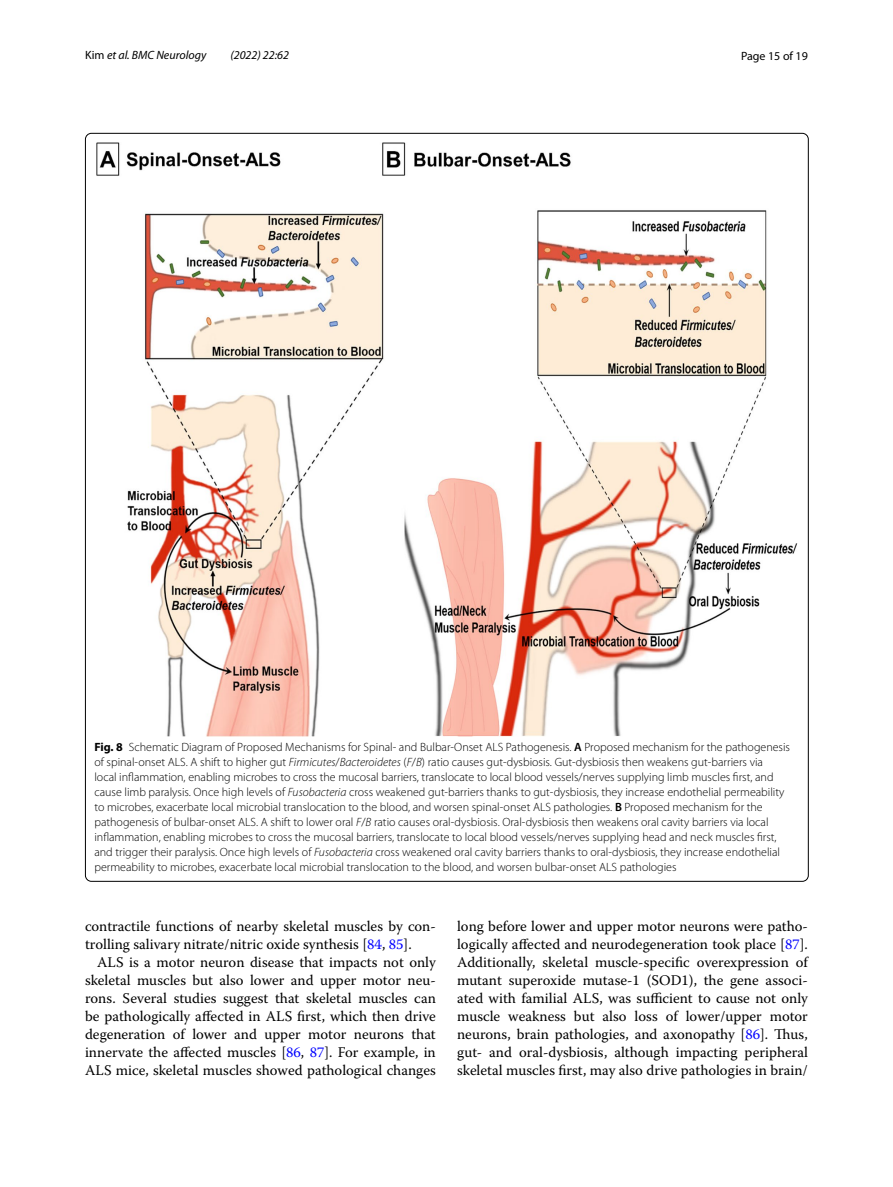
<style>
.page{position:relative;width:893px;height:1187px;background:#fff}
.page>*{position:absolute;margin:0;border:0;box-sizing:border-box;transform-origin:0 0}
.t1{font:14.7px/18px "Warnock Pro";color:#000;text-align:justify}
.t2{font:300 12px/15px "Myriad Pro";color:#000}
.t3{font:italic 12px "Myriad Pro";color:#000}
.t4{font:12px "Myriad Pro";color:#000}
.s1{font-style:normal}
.s2{font-weight:700}
.s3{font-weight:600}
.s4{font-style:italic}
.s5{color:#00f}
</style>
<div class="page">
<img style="left:97px;top:142px;width:700px;height:594px">
<p class="t3" style="left:85px;top:48px;width:123px"><span class="s1">Kim</span> et al. BMC Neurology</p>
<p class="t3" style="left:230px;top:48px;width:60px">(2022) 22:62</p>
<p class="t4" style="left:741px;top:48px;width:68px">Page 15 of 19</p>
<p class="t2" style="left:94px;top:740px;width:697px"><span class="s2">Fig. 8</span> Schematic Diagram of Proposed Mechanisms for Spinal- and Bulbar-Onset ALS Pathogenesis. <span class="s3">A</span> Proposed mechanism for the pathogenesis of spinal-onset ALS. A shift to higher gut <span class="s4">Firmicutes</span>/<span class="s4">Bacteroidetes</span> (<span class="s4">F</span>/<span class="s4">B</span>) ratio causes gut-dysbiosis. Gut-dysbiosis then weakens gut-barriers via<br>local inflammation, enabling microbes to cross the mucosal barriers, translocate to local blood vessels/nerves supplying limb muscles first, and cause limb paralysis. Once high levels of <span class="s4">Fusobacteria</span> cross weakened gut-barriers thanks to gut-dysbiosis, they increase endothelial permeability to microbes, exacerbate local microbial translocation to the blood, and worsen spinal-onset ALS pathologies. <span class="s3">B</span> Proposed mechanism for the pathogenesis of bulbar-onset ALS. A shift to lower oral <span class="s4">F</span>/<span class="s4">B</span> ratio causes oral-dysbiosis. Oral-dysbiosis then weakens oral cavity barriers via local inflammation, enabling microbes to cross the mucosal barriers, translocate to local blood vessels/nerves supplying head and neck muscles first, and trigger their paralysis. Once high levels of <span class="s4">Fusobacteria</span> cross weakened oral cavity barriers thanks to oral-dysbiosis, they increase endothelial permeability to microbes, exacerbate local microbial translocation to the blood, and worsen bulbar-onset ALS pathologies</p>
<p class="t1" style="left:85px;top:916px;width:352px">contractile functions of nearby skeletal muscles by con&shy;trolling salivary nitrate/nitric oxide synthesis [<span class="s5">84</span>, <span class="s5">85</span>].</p>
<p class="t1" style="left:85px;top:952px;width:352px;text-indent:12px">ALS is a motor neuron disease that impacts not only skeletal muscles but also lower and upper motor neu&shy;rons. Several studies suggest that skeletal muscles can be pathologically affected in ALS first, which then drive degeneration of lower and upper motor neurons that innervate the affected muscles [<span class="s5">86</span>, <span class="s5">87</span>]. For example, in ALS mice, skeletal muscles showed pathological changes</p>
<p class="t1" style="left:457px;top:916px;width:352px">long before lower and upper motor neurons were patho&shy;logically affected and neurodegeneration took place [<span class="s5">87</span>].<br>Additionally, skeletal muscle-specific overexpression of mutant superoxide mutase-1 (SOD1), the gene associ&shy;ated with familial ALS, was sufficient to cause not only muscle weakness but also loss of lower/upper motor neurons, brain pathologies, and axonopathy [<span class="s5">86</span>]. Thus, gut- and oral-dysbiosis, although impacting peripheral skeletal muscles first, may also drive pathologies in brain/</p>
</div>
